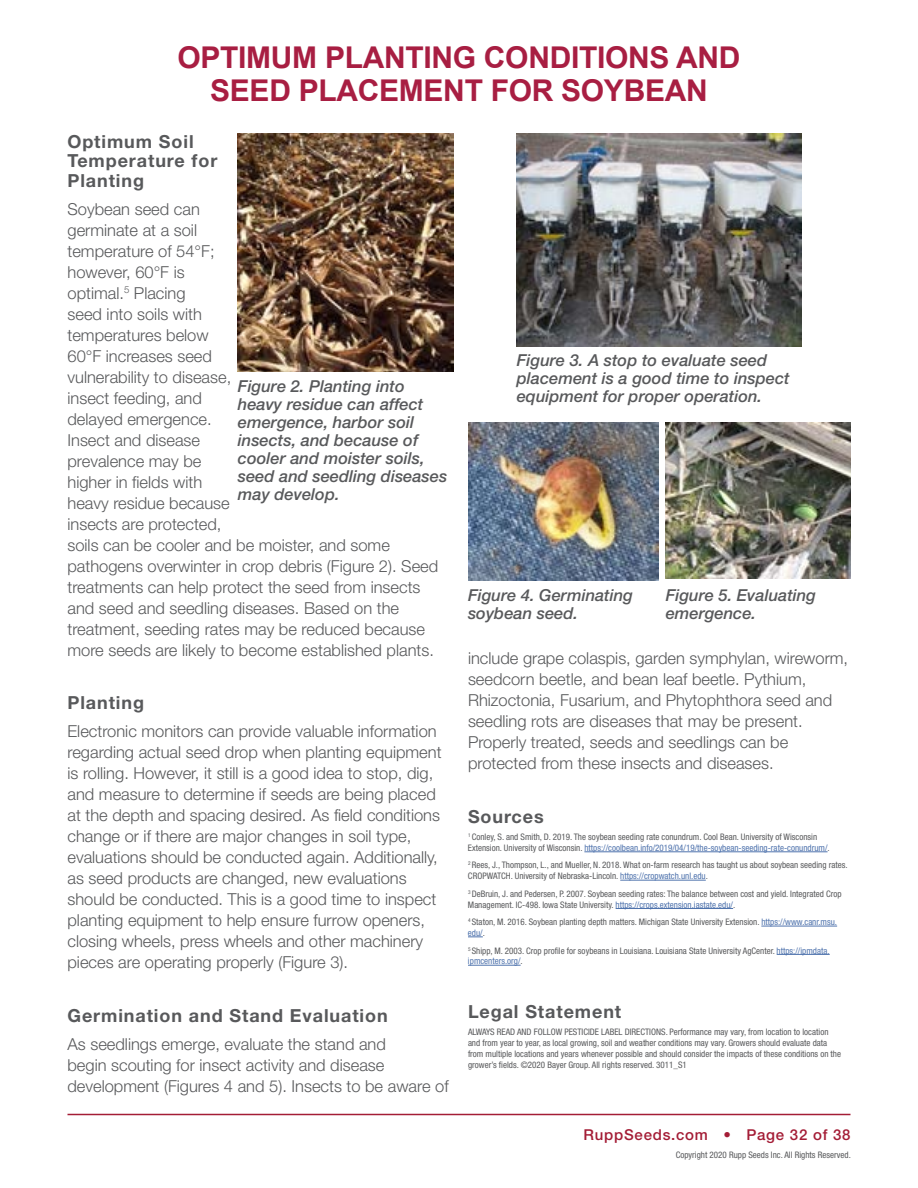
<style>
.page{position:relative;width:918px;height:1188px;background:#fff}
.page>*{position:absolute;margin:0;border:0;box-sizing:border-box;transform-origin:0 0}
.t1{font:700 30px/33px "Arial";letter-spacing:-.01em;color:#a81e42;text-align:center}
.t2{font:700 18px/19.8px "Helvetica Neue";letter-spacing:.05em;color:#58595b}
.t3{font:300 16.5px/21px "Helvetica Neue";color:#58595b}
.t4{font:italic 500 16.5px/18px "Helvetica Neue LT Pro";color:#58595b}
.t5{font:500 15px "Helvetica Neue";letter-spacing:.05em;color:#a41d36}
.t6{font:condensed 9px/10.8px "Helvetica Neue LT Std";color:#58595b}
.s1{color:#4f73ad}
</style>
<div class="page">
<hr style="left:68px;top:1114px;width:782px;height:1px;background:#a41d36">
<hr style="left:584px;top:852px;width:244px;height:1px;background:#4f73ad">
<hr style="left:620px;top:880px;width:86px;height:1px;background:#4f73ad">
<hr style="left:616px;top:908px;width:117px;height:1px;background:#4f73ad">
<hr style="left:761px;top:926px;width:76px;height:1px;background:#4f73ad">
<svg style="left:468px;top:937px;width:15px;height:1px"></svg>
<hr style="left:777px;top:954px;width:53px;height:1px;background:#4f73ad">
<hr style="left:468px;top:965px;width:53px;height:1px;background:#4f73ad">
<img style="left:238px;top:134px;width:216px;height:237px">
<img style="left:517px;top:134px;width:284px;height:213px">
<img style="left:468px;top:422px;width:191px;height:158px">
<img style="left:666px;top:422px;width:184px;height:157px">
<h1 class="t1" style="left:177px;top:41px;width:565px">OPTIMUM PLANTING CONDITIONS AND<br>SEED PLACEMENT FOR SOYBEAN</h1>
<p class="t2" style="left:68px;top:131px;width:151px">Optimum Soil<br>Temperature for<br>Planting</p>
<p class="t3" style="left:68px;top:198px;width:372px">Soybean seed can<br>germinate at a soil<br>temperature of 54°F;<br>however, 60°F is<br>optimal.<sup>5</sup> Placing<br>seed into soils with<br>temperatures below<br>60°F increases seed<br>vulnerability to disease,<br>insect feeding, and<br>delayed emergence.<br>Insect and disease<br>prevalence may be<br>higher in fields with<br>heavy residue because<br>insects are protected,<br>soils can be cooler and be moister, and some pathogens overwinter in crop debris (Figure 2). Seed treatments can help protect the seed from insects and seed and seedling diseases. Based on the treatment, seeding rates may be reduced because more seeds are likely to become established plants.</p>
<p class="t2" style="left:68px;top:693px;width:78px">Planting</p>
<p class="t3" style="left:68px;top:721px;width:376px">Electronic monitors can provide valuable information regarding actual seed drop when planting equipment is rolling. However, it still is a good idea to stop, dig, and measure to determine if seeds are being placed at the depth and spacing desired. As field conditions change or if there are major changes in soil type, evaluations should be conducted again. Additionally, as seed products are changed, new evaluations should be conducted. This is a good time to inspect planting equipment to help ensure furrow openers, closing wheels, press wheels and other machinery pieces are operating properly (Figure 3).</p>
<p class="t2" style="left:68px;top:1005px;width:322px">Germination and Stand Evaluation</p>
<p class="t3" style="left:68px;top:1033px;width:383px">As seedlings emerge, evaluate the stand and<br>begin scouting for insect activity and disease development (Figures 4 and 5). Insects to be aware of</p>
<p class="t4" style="left:517px;top:351px;width:274px">Figure 3. A stop to evaluate seed placement is a good time to inspect equipment for proper operation.</p>
<p class="t4" style="left:238px;top:376px;width:211px">Figure 2. Planting into heavy residue can affect emergence, harbor soil insects, and because of cooler and moister soils, seed and seedling diseases may develop.</p>
<p class="t4" style="left:468px;top:586px;width:167px">Figure 4. Germinating soybean seed.</p>
<p class="t4" style="left:666px;top:586px;width:152px">Figure 5. Evaluating emergence.</p>
<p class="t3" style="left:468px;top:647px;width:382px">include grape colaspis, garden symphylan, wireworm, seedcorn beetle, and bean leaf beetle. Pythium, Rhizoctonia, Fusarium, and Phytophthora seed and seedling rots are diseases that may be present.<br>Properly treated, seeds and seedlings can be protected from these insects and diseases.</p>
<p class="t2" style="left:468px;top:806px;width:77px">Sources</p>
<p class="t6" style="left:468px;top:831px;width:363px"><sup>1</sup> Conley, S. and Smith, D. 2019. The soybean seeding rate conundrum. Cool Bean. University of Wisconsin<br>Extension. University of Wisconsin. <span class="s1">https://coolbean.info/2019/04/19/the-soybean-seeding-rate-conundrum/</span>.</p>
<p class="t6" style="left:468px;top:860px;width:381px"><sup>2</sup> Rees, J., Thompson, L., and Mueller, N. 2018. What on-farm research has taught us about soybean seeding rates.<br>CROPWATCH. University of Nebraska-Lincoln. <span class="s1">https://cropwatch.unl.edu</span>.</p>
<p class="t6" style="left:468px;top:888px;width:375px"><sup>3</sup> DeBruin, J. and Pedersen, P. 2007. Soybean seeding rates: The balance between cost and yield. Integrated Crop<br>Management. IC-498. Iowa State University. <span class="s1">https://crops.extension.iastate.edu/</span>.</p>
<p class="t6" style="left:468px;top:917px;width:371px"><sup>4</sup> Staton, M. 2016. Soybean planting depth matters. Michigan State University Extension. <span class="s1">https://www.canr.msu. edu/</span>.</p>
<p class="t6" style="left:468px;top:945px;width:363px"><sup>5</sup> Shipp, M. 2003. Crop profile for soybeans in Louisiana. Louisiana State University AgCenter. <span class="s1">https://ipmdata. ipmcenters.org/</span>.</p>
<p class="t2" style="left:468px;top:1001px;width:155px">Legal Statement</p>
<p class="t6" style="left:468px;top:1027px;width:375px">ALWAYS READ AND FOLLOW PESTICIDE LABEL DIRECTIONS. Performance may vary, from location to location and from year to year, as local growing, soil and weather conditions may vary. Growers should evaluate data from multiple locations and years whenever possible and should consider the impacts of these conditions on the grower’s fields. ©2020 Bayer Group. All rights reserved. 3011_S1</p>
<p class="t5" style="left:584px;top:1126px;width:268px">RuppSeeds.com • Page 32 of 38</p>
<p class="t6" style="left:676px;top:1149px;width:177px">Copyright 2020 Rupp Seeds Inc. All Rights Reserved.</p>
</div>
